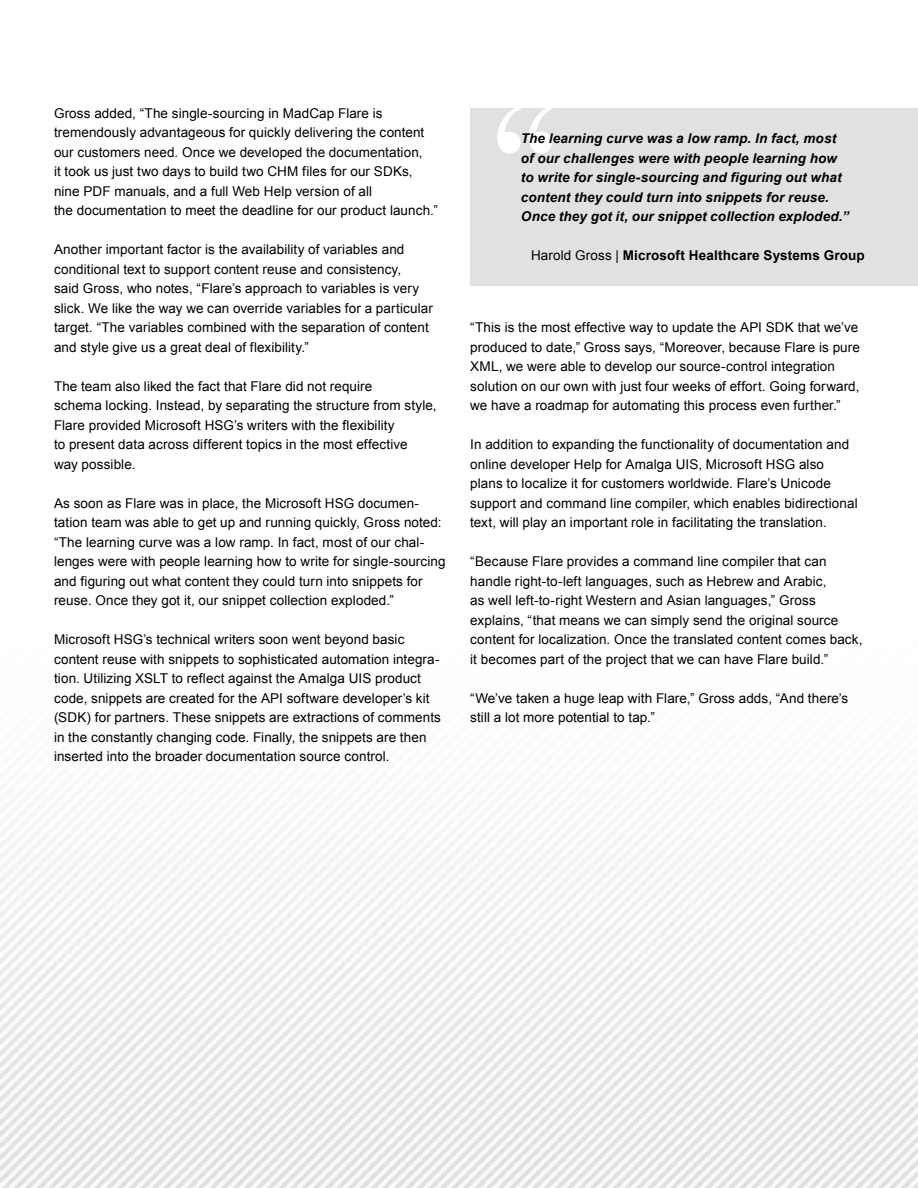
<style>
.page{position:relative;width:918px;height:1188px;background:#fff}
.page>*{position:absolute;margin:0;border:0;box-sizing:border-box;transform-origin:0 0}
.t1{font:189px "Bask Old Face";color:#fff}
.t2{font:13.5px/19.5px "Arial";letter-spacing:.005em;color:#000}
.t3{font:italic 700 13.5px/19.5px "Arial";letter-spacing:.01em;color:#000}
.t4{font:700 13.5px "Arial";letter-spacing:.015em;color:#000}
.s1{font-weight:400}
</style>
<div class="page">
<img style="left:0;top:820px;width:918px;height:368px">
<div style="left:470px;top:108px;width:448px;height:178px;background:#e1e1df"></div>
<p class="t2" style="left:54px;top:103px;width:385px">Gross added, “The single-sourcing in MadCap Flare is tremendously advantageous for quickly delivering the content our customers need. Once we developed the documentation,<br>it took us just two days to build two CHM files for our SDKs, nine PDF manuals, and a full Web Help version of all<br>the documentation to meet the deadline for our product launch.”</p>
<p class="t2" style="left:54px;top:240px;width:380px">Another important factor is the availability of variables and conditional text to support content reuse and consistency,<br>said Gross, who notes, “Flare’s approach to variables is very slick. We like the way we can override variables for a particular target. “The variables combined with the separation of content and style give us a great deal of flexibility.”</p>
<p class="t2" style="left:54px;top:376px;width:384px">The team also liked the fact that Flare did not require<br>schema locking. Instead, by separating the structure from style, Flare provided Microsoft HSG’s writers with the flexibility<br>to present data across different topics in the most effective<br>way possible.</p>
<p class="t2" style="left:54px;top:493px;width:393px">As soon as Flare was in place, the Microsoft HSG documen&shy;tation team was able to get up and running quickly, Gross noted: “The learning curve was a low ramp. In fact, most of our chal&shy;lenges were with people learning how to write for single-sourcing and figuring out what content they could turn into snippets for reuse. Once they got it, our snippet collection exploded.”</p>
<p class="t2" style="left:54px;top:630px;width:389px">Microsoft HSG’s technical writers soon went beyond basic content reuse with snippets to sophisticated automation integra&shy;tion. Utilizing XSLT to reflect against the Amalga UIS product code, snippets are created for the API software developer’s kit (SDK) for partners. These snippets are extractions of comments in the constantly changing code. Finally, the snippets are then inserted into the broader documentation source control.</p>
<h1 class="t1" style="left:489px;top:68px;width:78px">“</h1>
<p class="t3" style="left:521px;top:129px;width:329px">The learning curve was a low ramp. In fact, most of our challenges were with people learning how to write for single-sourcing and figuring out what content they could turn into snippets for reuse.<br>Once they got it, our snippet collection exploded.”</p>
<p class="t4" style="left:531px;top:247px;width:335px"><span class="s1">Harold Gross |</span> Microsoft Healthcare Systems Group</p>
<p class="t2" style="left:470px;top:318px;width:391px">“This is the most effective way to update the API SDK that we’ve produced to date,” Gross says, “Moreover, because Flare is pure XML, we were able to develop our source-control integration solution on our own with just four weeks of effort. Going forward, we have a roadmap for automating this process even further.”</p>
<p class="t2" style="left:470px;top:435px;width:389px">In addition to expanding the functionality of documentation and online developer Help for Amalga UIS, Microsoft HSG also plans to localize it for customers worldwide. Flare’s Unicode support and command line compiler, which enables bidirectional text, will play an important role in facilitating the translation.</p>
<p class="t2" style="left:470px;top:552px;width:394px">“Because Flare provides a command line compiler that can handle right-to-left languages, such as Hebrew and Arabic,<br>as well left-to-right Western and Asian languages,” Gross explains, “that means we can simply send the original source content for localization. Once the translated content comes back, it becomes part of the project that we can have Flare build.”</p>
<p class="t2" style="left:470px;top:688px;width:380px">“We’ve taken a huge leap with Flare,” Gross adds, “And there’s still a lot more potential to tap.”</p>
</div>
